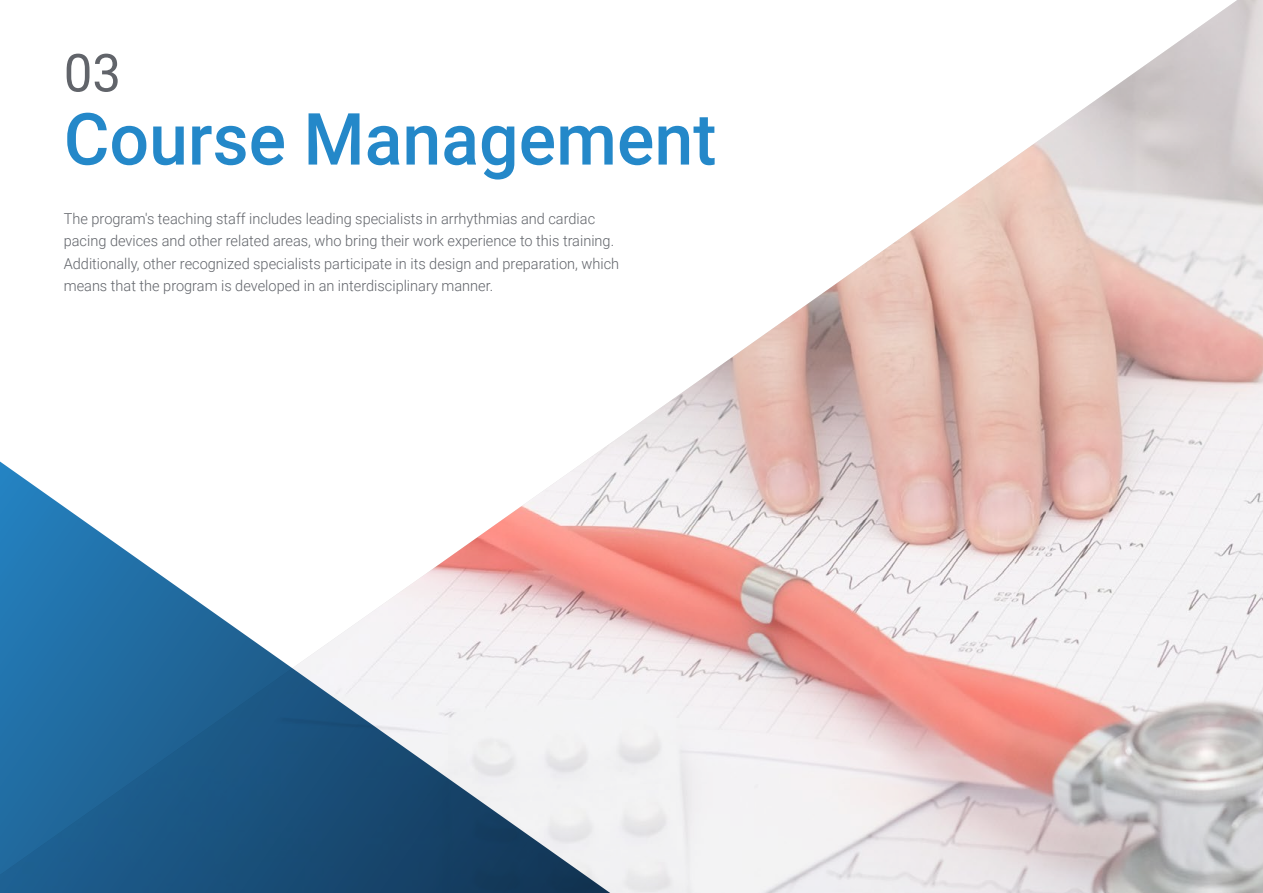
<style>
.page{position:relative;width:1263px;height:893px;background:#fff}
.page>*{position:absolute;margin:0;border:0;box-sizing:border-box;transform-origin:0 0}
.t1{font:500 72px "Roboto";color:#2488c9}
.t2{font:52.5px "Roboto";color:#61646a}
.t3{font:300 15px/22.5px "Roboto";color:#61646a}
</style>
<div class="page">
<img style="left:607px;top:0;width:656px;height:893px">
<svg style="left:0;top:446px;width:640px;height:447px"></svg>
<h2 class="t2" style="left:64px;top:36px;width:59px">03</h2>
<h1 class="t1" style="left:64px;top:89px;width:654px">Course Management</h1>
<p class="t3" style="left:64px;top:207px;width:557px">The program's teaching staff includes leading specialists in arrhythmias and cardiac pacing devices and other related areas, who bring their work experience to this training.<br>Additionally, other recognized specialists participate in its design and preparation, which means that the program is developed in an interdisciplinary manner.</p>
</div>
